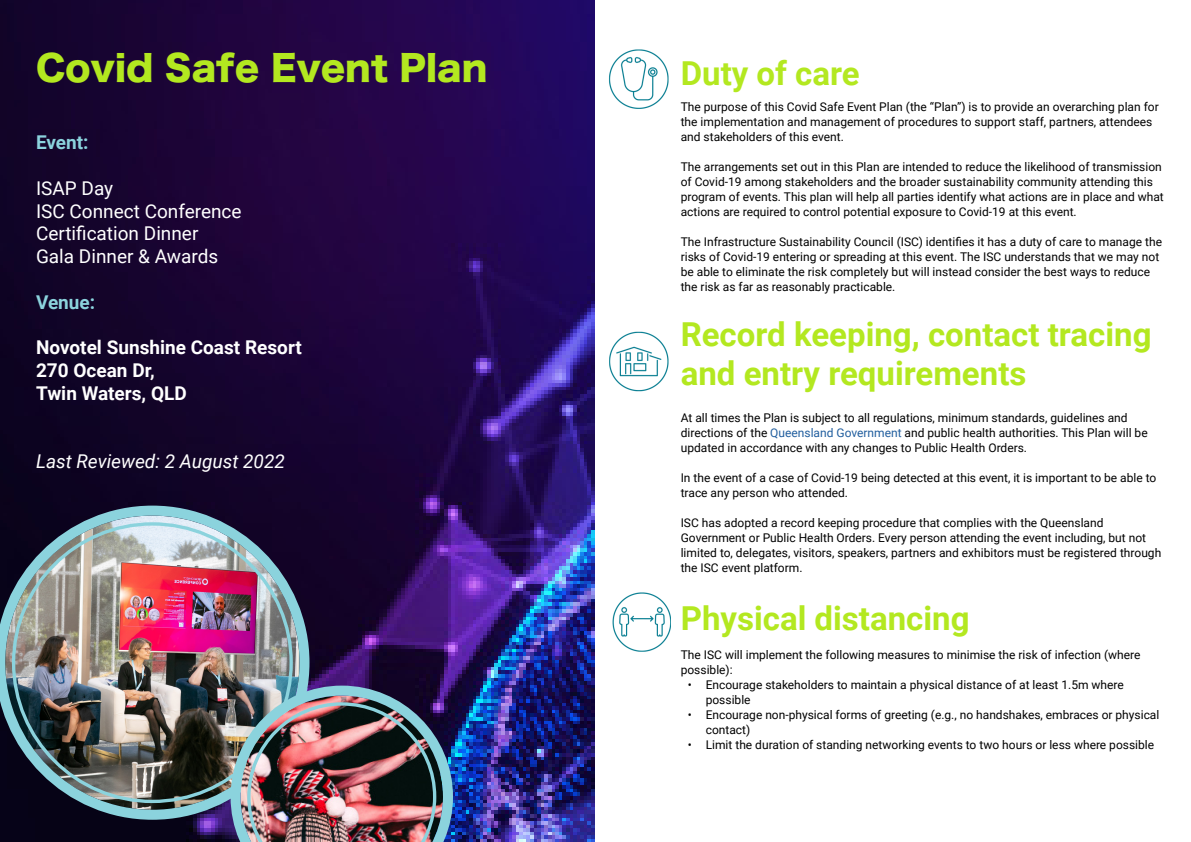
<style>
.page{position:relative;width:1191px;height:842px;background:#fff}
.page>*{position:absolute;margin:0;border:0;box-sizing:border-box;transform-origin:0 0}
.t1{font:35px "Hira Kaku Std N W8";color:#b3e820}
.t2{font:700 33px/39.6px "Roboto";color:#b3e820}
.t3{font:19px/22.8px "Roboto";color:#fff}
.t4{font:700 19px/22.8px "Roboto";color:#fff}
.t5{font:italic 19px "Roboto";color:#fff}
.t6{font:700 19px "Roboto";color:#8bd3dd}
.t7{font:12px/15px "Roboto";color:#000}
.s1{color:#215e9e}
</style>
<div class="page">
<img style="left:0;top:0;width:595px;height:842px">
<img style="left:609px;top:49px;width:60px;height:60px">
<img style="left:609px;top:331px;width:60px;height:61px">
<img style="left:612px;top:592px;width:59px;height:60px">
<img style="left:0;top:506px;width:309px;height:314px">
<img style="left:230px;top:686px;width:223px;height:156px">
<h1 class="t1" style="left:36px;top:48px;width:453px">Covid Safe Event Plan</h1>
<h3 class="t6" style="left:36px;top:129px;width:54px">Event:</h3>
<h3 class="t3" style="left:36px;top:176px;width:207px">ISAP Day<br>ISC Connect Conference<br>Certification Dinner<br>Gala Dinner &amp; Awards</h3>
<h3 class="t6" style="left:36px;top:289px;width:61px">Venue:</h3>
<h3 class="t4" style="left:36px;top:336px;width:267px">Novotel Sunshine Coast Resort<br>270 Ocean Dr,<br>Twin Waters, QLD</h3>
<h3 class="t5" style="left:36px;top:448px;width:250px">Last Reviewed: 2 August 2022</h3>
<h2 class="t2" style="left:680px;top:52px;width:181px">Duty of care</h2>
<p class="t7" style="left:680px;top:99px;width:479px">The purpose of this Covid Safe Event Plan (the “Plan”) is to provide an overarching plan for the implementation and management of procedures to support staff, partners, attendees and stakeholders of this event.</p>
<p class="t7" style="left:680px;top:159px;width:484px">The arrangements set out in this Plan are intended to reduce the likelihood of transmission of Covid-19 among stakeholders and the broader sustainability community attending this program of events. This plan will help all parties identify what actions are in place and what actions are required to control potential exposure to Covid-19 at this event.</p>
<p class="t7" style="left:680px;top:234px;width:483px">The Infrastructure Sustainability Council (ISC) identifies it has a duty of care to manage the risks of Covid-19 entering or spreading at this event. The ISC understands that we may not be able to eliminate the risk completely but will instead consider the best ways to reduce the risk as far as reasonably practicable.</p>
<h2 class="t2" style="left:680px;top:313px;width:472px">Record keeping, contact tracing and entry requirements</h2>
<p class="t7" style="left:680px;top:410px;width:468px">At all times the Plan is subject to all regulations, minimum standards, guidelines and directions of the <span class="s1">Queensland Government</span> and public health authorities. This Plan will be updated in accordance with any changes to Public Health Orders.</p>
<p class="t7" style="left:680px;top:470px;width:477px">In the event of a case of Covid-19 being detected at this event, it is important to be able to trace any person who attended.</p>
<p class="t7" style="left:680px;top:515px;width:482px">ISC has adopted a record keeping procedure that complies with the Queensland Government or Public Health Orders. Every person attending the event including, but not limited to, delegates, visitors, speakers, partners and exhibitors must be registered through the ISC event platform.</p>
<h2 class="t2" style="left:680px;top:597px;width:290px">Physical distancing</h2>
<p class="t7" style="left:680px;top:647px;width:461px">The ISC will implement the following measures to minimise the risk of infection (where possible):</p>
<p class="t7" style="left:705px;top:677px;width:419px;text-indent:-18px">• Encourage stakeholders to maintain a physical distance of at least 1.5m where possible</p>
<p class="t7" style="left:705px;top:707px;width:455px;text-indent:-18px">• Encourage non-physical forms of greeting (e.g., no handshakes, embraces or physical contact)</p>
<p class="t7" style="left:687px;top:737px;width:468px">• Limit the duration of standing networking events to two hours or less where possible</p>
</div>
